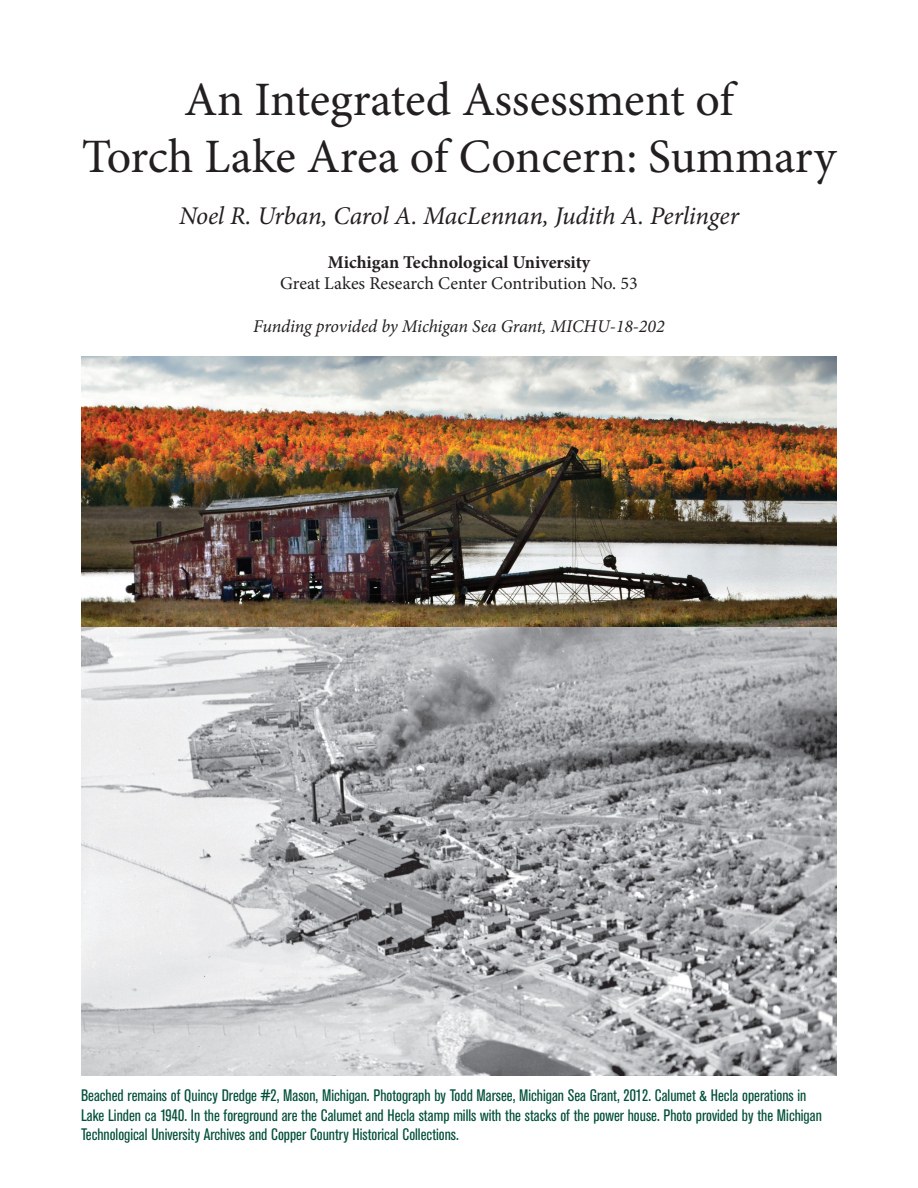
<style>
.page{position:relative;width:918px;height:1188px;background:#fff}
.page>*{position:absolute;margin:0;border:0;box-sizing:border-box;transform-origin:0 0}
.t1{font:48px/57.6px "Minion Pro";letter-spacing:-.005em;color:#231f20;text-align:center}
.t2{font:italic 25.5px "Minion Pro";letter-spacing:-.01em;color:#231f20}
.t3{font:italic 18px "Minion Pro";letter-spacing:-.01em;color:#231f20}
.t4{font:18px "Minion Pro";color:#231f20}
.t5{font:700 18px "Minion Pro";color:#231f20}
.t6{font:condensed 16.5px/19.8px "Akzidenz Grotesk BE";color:#004e38}
</style>
<div class="page">
<img style="left:81px;top:626px;width:756px;height:450px">
<img style="left:81px;top:356px;width:756px;height:270px">
<h1 class="t1" style="left:82px;top:71px;width:756px">An Integrated Assessment of<br>Torch Lake Area of Concern: Summary</h1>
<h2 class="t2" style="left:179px;top:199px;width:562px">Noel R. Urban, Carol A. MacLennan, Judith A. Perlinger</h2>
<p class="t5" style="left:328px;top:249px;width:264px">Michigan Technological University</p>
<p class="t4" style="left:280px;top:271px;width:359px">Great Lakes Research Center Contribution No. 53</p>
<p class="t3" style="left:253px;top:314px;width:413px">Funding provided by Michigan Sea Grant, MICHU-18-202</p>
<p class="t6" style="left:81px;top:1085px;width:742px">Beached remains of Quincy Dredge #2, Mason, Michigan. Photograph by Todd Marsee, Michigan Sea Grant, 2012. Calumet &amp; Hecla operations in<br>Lake Linden ca 1940. In the foreground are the Calumet and Hecla stamp mills with the stacks of the power house. Photo provided by the Michigan<br>Technological University Archives and Copper Country Historical Collections.</p>
</div>
